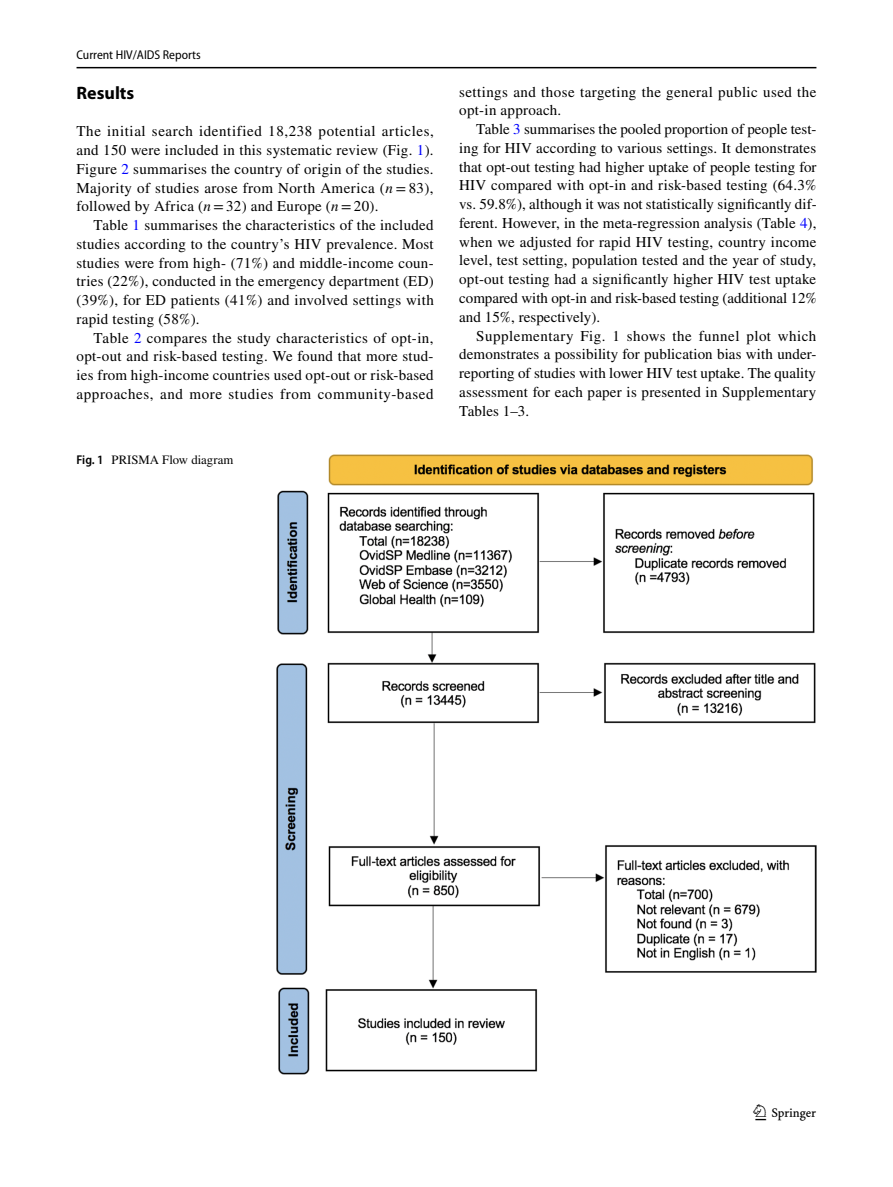
<style>
.page{position:relative;width:893px;height:1187px;background:#fff}
.page>*{position:absolute;margin:0;border:0;box-sizing:border-box;transform-origin:0 0}
.t1{font:22.5px "Springnew Regular 3";color:#000}
.t2{font:700 18px "Myriad Pro";color:#000}
.t3{font:15px/18.8px "STIX";letter-spacing:.02em;color:#000;text-align:justify}
.t4{font:semi-condensed 12.75px "Myriad Pro";color:#000}
.t5{font:12.75px "STIX";color:#000}
.s1{color:#00f}
.s2{font-style:italic}
.s3{font-family:"Myriad Pro";font-weight:600;font-stretch:semi-condensed}
</style>
<div class="page">
<hr style="left:77px;top:67px;width:739px;height:1px;background:#000">
<img style="left:276px;top:455px;width:540px;height:618px">
<p class="t4" style="left:77px;top:48px;width:126px">Current HIV/AIDS Reports</p>
<p class="t2" style="left:77px;top:81px;width:59px">Results</p>
<p class="t3" style="left:77px;top:123px;width:359px">The initial search identified 18,238 potential articles, and 150 were included in this systematic review (Fig. <span class="s1">1</span>).<br>Figure <span class="s1">2</span> summarises the country of origin of the studies.<br>Majority of studies arose from North America (<span class="s2">n</span> = 83), followed by Africa (<span class="s2">n</span>=32) and Europe (<span class="s2">n</span>=20).</p>
<p class="t3" style="left:77px;top:217px;width:359px;text-indent:17px">Table <span class="s1">1</span> summarises the characteristics of the included studies according to the country’s HIV prevalence. Most studies were from high- (71%) and middle-income coun&shy;tries (22%), conducted in the emergency department (ED) (39%), for ED patients (41%) and involved settings with rapid testing (58%).</p>
<p class="t3" style="left:77px;top:329px;width:359px;text-indent:17px">Table <span class="s1">2</span> compares the study characteristics of opt-in, opt-out and risk-based testing. We found that more stud&shy;ies from high-income countries used opt-out or risk-based approaches, and more studies from community-based</p>
<p class="t5" style="left:77px;top:451px;width:158px"><span class="s3">Fig. 1</span> PRISMA Flow diagram</p>
<p class="t3" style="left:459px;top:83px;width:359px">settings and those targeting the general public used the opt-in approach.</p>
<p class="t3" style="left:459px;top:121px;width:359px;text-indent:17px">Table <span class="s1">3</span> summarises the pooled proportion of people test&shy;ing for HIV according to various settings. It demonstrates that opt-out testing had higher uptake of people testing for HIV compared with opt-in and risk-based testing (64.3% vs. 59.8%), although it was not statistically significantly dif&shy;ferent. However, in the meta-regression analysis (Table <span class="s1">4</span>), when we adjusted for rapid HIV testing, country income level, test setting, population tested and the year of study, opt-out testing had a significantly higher HIV test uptake compared with opt-in and risk-based testing (additional 12% and 15%, respectively).</p>
<p class="t3" style="left:459px;top:327px;width:359px;text-indent:17px">Supplementary Fig. 1 shows the funnel plot which demonstrates a possibility for publication bias with under&shy;reporting of studies with lower HIV test uptake. The quality assessment for each paper is presented in Supplementary Tables 1–3.</p>
<h1 class="t1" style="left:755px;top:1104px;width:62px">1 3</h1>
</div>
